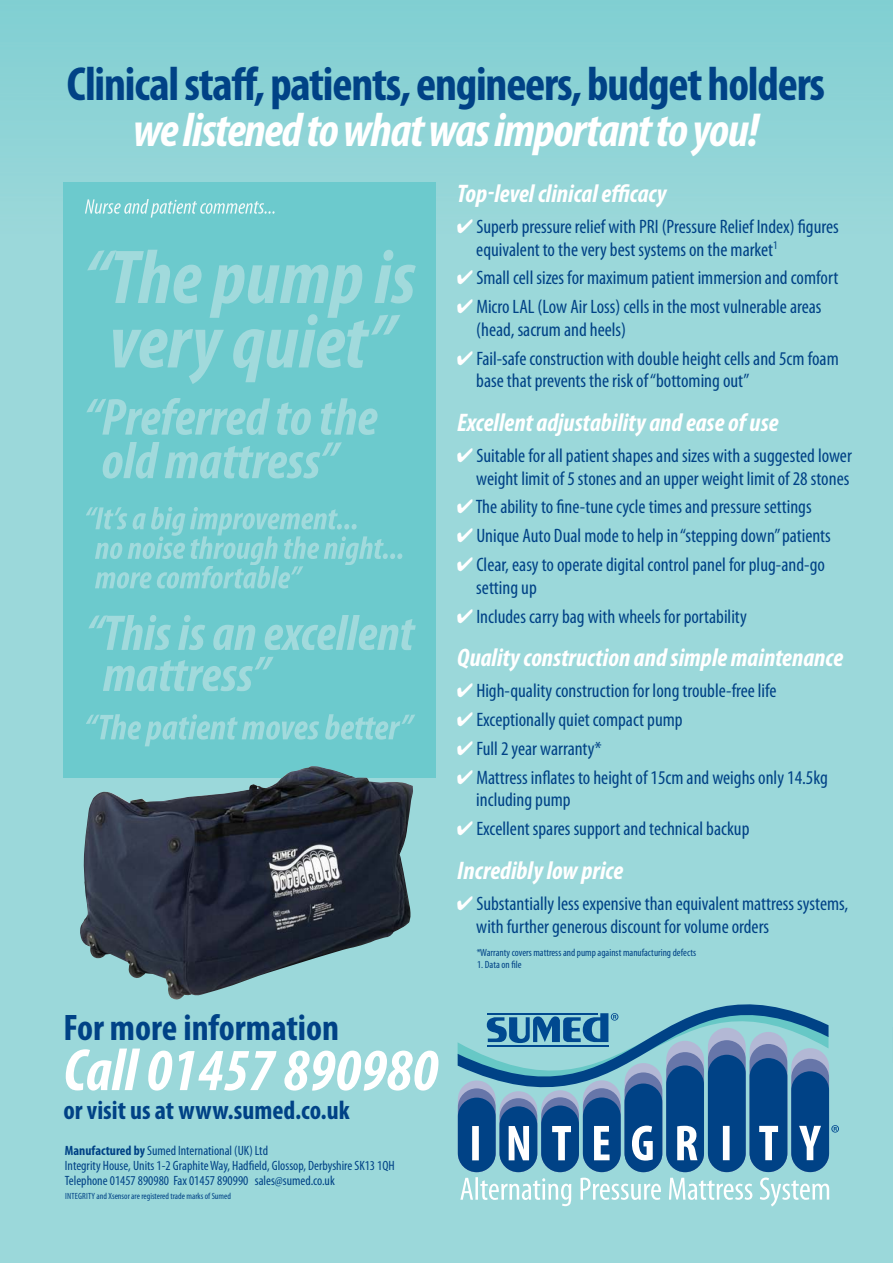
<style>
.page{position:relative;width:893px;height:1263px;background:#9bd8da}
.page>*{position:absolute;margin:0;border:0;box-sizing:border-box;transform-origin:0 0}
.t1{font:italic 700 condensed 60px "Myriad Pro";color:#fff}
.t2{font:700 condensed 48px "Myriad Pro";letter-spacing:-.025em;color:#004286}
.t3{font:italic 700 condensed 48px "Myriad Pro";letter-spacing:-.025em;color:#fff}
.t4{font:700 condensed 37.05px "Myriad Pro";color:#004286}
.t5{font:700 condensed 26.55px "Myriad Pro";color:#004286}
.t6{font:italic 700 condensed 25.5px "Myriad Pro";color:#fff}
.t7{font:condensed 19.5px/22.5px "Myriad Pro";color:#004286}
.t8{font:condensed 13.5px/15px "Myriad Pro";color:#004286}
.t9{font:condensed 10.5px "Myriad Pro";color:#004286}
.t10{font:condensed 9px "Myriad Pro";color:#004286}
.s1{color:#fff}
.s2{font-weight:700}
</style>
<div class="page">
<div style="left:499px;top:1098px;width:38px;height:74px;background:#6776a9;border-radius:19px"></div>
<div style="left:541px;top:1097px;width:38px;height:75px;background:#6776a9;border-radius:19px"></div>
<div style="left:458px;top:1097px;width:38px;height:75px;background:#004286;border-radius:19px"></div>
<div style="left:499px;top:1106px;width:38px;height:66px;background:#004286;border-radius:19px"></div>
<div style="left:541px;top:1105px;width:38px;height:67px;background:#004286;border-radius:19px"></div>
<div style="left:583px;top:1097px;width:38px;height:75px;background:#004286;border-radius:19px"></div>
<div style="left:624px;top:1083px;width:38px;height:89px;background:#004286;border-radius:19px"></div>
<div style="left:666px;top:1065px;width:38px;height:107px;background:#004286;border-radius:19px"></div>
<div style="left:708px;top:1055px;width:38px;height:117px;background:#004286;border-radius:19px"></div>
<div style="left:749px;top:1058px;width:38px;height:114px;background:#004286;border-radius:19px"></div>
<div style="left:791px;top:1071px;width:38px;height:101px;background:#004286;border-radius:19px"></div>
<div style="left:472px;top:1126px;width:7px;height:34px;background:#fff"></div>
<svg style="left:509px;top:1126px;width:20px;height:34px"></svg>
<svg style="left:552px;top:1126px;width:19px;height:34px"></svg>
<svg style="left:594px;top:1126px;width:16px;height:34px"></svg>
<svg style="left:632px;top:1125px;width:21px;height:35px"></svg>
<svg style="left:677px;top:1126px;width:20px;height:34px"></svg>
<div style="left:723px;top:1126px;width:7px;height:34px;background:#fff"></div>
<svg style="left:759px;top:1126px;width:19px;height:34px"></svg>
<svg style="left:799px;top:1126px;width:22px;height:34px"></svg>
<svg style="left:460px;top:1178px;width:13px;height:22px"></svg>
<hr style="left:475px;top:1177px;width:3px;height:23px;background:#fff">
<svg style="left:480px;top:1178px;width:91px;height:28px"></svg>
<svg style="left:580px;top:1178px;width:81px;height:22px"></svg>
<svg style="left:669px;top:1178px;width:83px;height:22px"></svg>
<svg style="left:760px;top:1177px;width:69px;height:29px"></svg>
<svg style="left:458px;top:1004px;width:370px;height:104px"></svg>
<svg style="left:831px;top:1125px;width:8px;height:7px"></svg>
<div style="left:63px;top:182px;width:372px;height:596px;background:#6ccacd"></div>
<img style="left:80px;top:766px;width:333px;height:233px">
<svg style="left:87px;top:398px;width:262px;height:37px"></svg>
<svg style="left:103px;top:442px;width:239px;height:37px"></svg>
<svg style="left:86px;top:507px;width:187px;height:82px"></svg>
<svg style="left:87px;top:250px;width:329px;height:134px"></svg>
<svg style="left:88px;top:615px;width:289px;height:35px"></svg>
<svg style="left:103px;top:656px;width:171px;height:35px"></svg>
<svg style="left:86px;top:714px;width:209px;height:32px"></svg>
<img style="left:183px;top:201px;width:92px;height:13px">
<img style="left:85px;top:199px;width:98px;height:19px">
<h2 class="t2" style="left:67px;top:67px;width:760px">Clinical staff, patients, engineers, budget holders</h2>
<h2 class="t3" style="left:133px;top:113px;width:628px">we listened to what was important to you!</h2>
<h3 class="t6" style="left:457px;top:184px;width:211px">Top-level clinical efficacy</h3>
<p class="t7" style="left:476px;top:217px;width:364px;text-indent:-20px"><span class="s1">✔</span> Superb pressure relief with PRI (Pressure Relief Index) figures equivalent to the very best systems on the market<sup>1</sup></p>
<p class="t7" style="left:457px;top:268px;width:383px"><span class="s1">✔</span> Small cell sizes for maximum patient immersion and comfort</p>
<p class="t7" style="left:476px;top:297px;width:347px;text-indent:-20px"><span class="s1">✔</span> Micro LAL (Low Air Loss) cells in the most vulnerable areas (head, sacrum and heels)</p>
<p class="t7" style="left:476px;top:349px;width:364px;text-indent:-20px"><span class="s1">✔</span> Fail-safe construction with double height cells and 5cm foam base that prevents the risk of “bottoming out”</p>
<h3 class="t6" style="left:457px;top:413px;width:323px">Excellent adjustability and ease of use</h3>
<p class="t7" style="left:457px;top:446px;width:397px;text-align:right"><span class="s1">✔</span> Suitable for all patient shapes and sizes with a suggested lower weight limit of 5 stones and an upper weight limit of 28 stones</p>
<p class="t7" style="left:457px;top:497px;width:356px"><span class="s1">✔</span>The ability to fine-tune cycle times and pressure settings</p>
<p class="t7" style="left:457px;top:526px;width:376px"><span class="s1">✔</span> Unique Auto Dual mode to help in “stepping down” patients</p>
<p class="t7" style="left:476px;top:555px;width:350px;text-indent:-20px"><span class="s1">✔</span> Clear, easy to operate digital control panel for plug-and-go setting up</p>
<p class="t7" style="left:457px;top:606px;width:292px"><span class="s1">✔</span> Includes carry bag with wheels for portability</p>
<h3 class="t6" style="left:457px;top:649px;width:388px">Quality construction and simple maintenance</h3>
<p class="t7" style="left:457px;top:681px;width:321px"><span class="s1">✔</span> High-quality construction for long trouble-free life</p>
<p class="t7" style="left:457px;top:710px;width:227px"><span class="s1">✔</span> Exceptionally quiet compact pump</p>
<p class="t7" style="left:457px;top:739px;width:146px"><span class="s1">✔</span> Full 2 year warranty*</p>
<p class="t7" style="left:476px;top:768px;width:353px;text-indent:-20px"><span class="s1">✔</span> Mattress inflates to height of 15cm and weighs only 14.5kg including pump</p>
<p class="t7" style="left:457px;top:819px;width:294px"><span class="s1">✔</span> Excellent spares support and technical backup</p>
<h3 class="t6" style="left:457px;top:861px;width:168px">Incredibly low price</h3>
<p class="t7" style="left:476px;top:894px;width:374px;text-indent:-20px"><span class="s1">✔</span> Substantially less expensive than equivalent mattress systems, with further generous discount for volume orders</p>
<h3 class="t4" style="left:63px;top:1014px;width:277px">For more information</h3>
<h1 class="t1" style="left:63px;top:1049px;width:376px">Call 01457 890980</h1>
<h3 class="t5" style="left:63px;top:1101px;width:288px">or visit us at www.sumed.co.uk</h3>
<p class="t8" style="left:65px;top:1144px;width:331px"><span class="s2">Manufactured by</span> Sumed International (UK) Ltd<br>Integrity House, Units 1-2 Graphite Way, Hadfield, Glossop, Derbyshire SK13 1QH<br>Telephone 01457 890980 Fax 01457 890990 sales@sumed.co.uk</p>
<p class="t10" style="left:65px;top:1193px;width:167px">INTEGRITY and Xsensor are registered trade marks of Sumed</p>
<p class="t9" style="left:477px;top:949px;width:221px">*Warranty covers mattress and pump against manufacturing defects</p>
<p class="t9" style="left:477px;top:961px;width:46px">1. Data on file</p>
</div>
